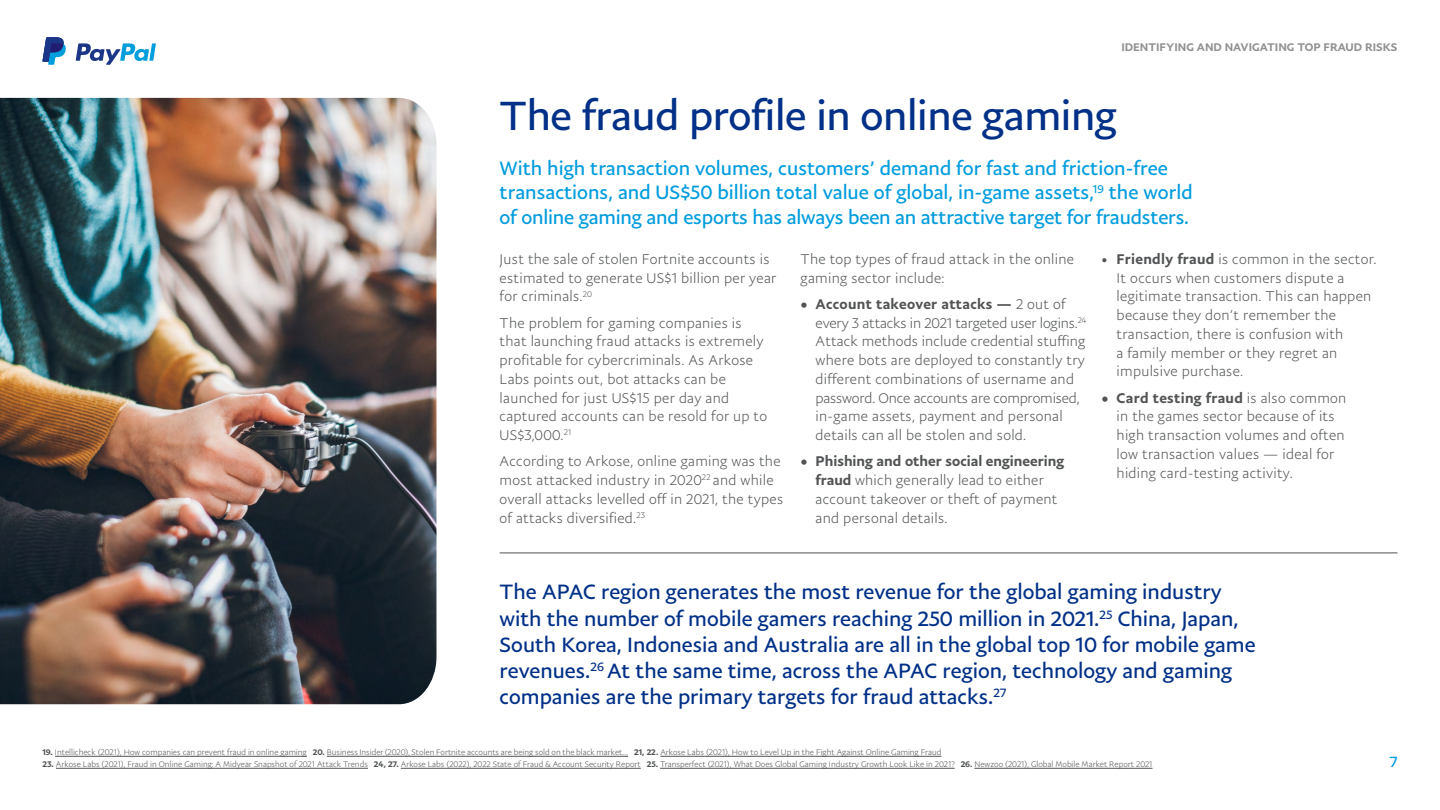
<style>
.page{position:relative;width:1440px;height:810px;background:#fff}
.page>*{position:absolute;margin:0;border:0;box-sizing:border-box;transform-origin:0 0}
.t1{font:41.25px "Pay Pal Sans Big";letter-spacing:-.01em;color:#003087}
.t2{font:21px/26.2px "Pay Pal Sans Big";color:#003087}
.t3{font:19.5px/24.8px "Pay Pal Sans Big";color:#009cde}
.t4{font:15px "Pay Pal Sans Big";color:#009cde}
.t5{font:300 14.25px/18.8px "Pay Pal Sans Big";letter-spacing:.02em;color:#515354}
.t6{font:500 11.25px "Pay Pal Sans Big";color:#909191}
.t7{font:300 8.25px "Pay Pal Sans Big";color:#515354}
.s1{font-weight:500}
</style>
<div class="page">
<svg style="left:76px;top:43px;width:80px;height:22px"></svg>
<svg style="left:43px;top:37px;width:23px;height:28px"></svg>
<img style="left:0;top:98px;width:436px;height:606px">
<hr style="left:500px;top:553px;width:897px;height:1px;background:#515354">
<hr style="left:55px;top:756px;width:252px;height:1px;background:#515354">
<hr style="left:327px;top:756px;width:301px;height:1px;background:#515354">
<hr style="left:660px;top:756px;width:281px;height:1px;background:#515354">
<hr style="left:56px;top:768px;width:312px;height:1px;background:#515354">
<hr style="left:401px;top:768px;width:240px;height:1px;background:#515354">
<hr style="left:660px;top:768px;width:295px;height:1px;background:#515354">
<hr style="left:974px;top:768px;width:179px;height:1px;background:#515354">
<p class="t6" style="left:1121px;top:40px;width:278px">IDENTIFYING AND NAVIGATING TOP FRAUD RISKS</p>
<h1 class="t1" style="left:500px;top:90px;width:619px">The fraud profile in online gaming</h1>
<p class="t3" style="left:500px;top:155px;width:695px">With high transaction volumes, customers’ demand for fast and friction-free transactions, and US$50 billion total value of global, in-game assets,<sup>19</sup> the world of online gaming and esports has always been an attractive target for fraudsters.</p>
<p class="t5" style="left:500px;top:249px;width:278px">Just the sale of stolen Fortnite accounts is estimated to generate US$1 billion per year for criminals.<sup>20</sup></p>
<p class="t5" style="left:500px;top:313px;width:269px">The problem for gaming companies is that launching fraud attacks is extremely profitable for cybercriminals. As Arkose Labs points out, bot attacks can be launched for just US$15 per day and captured accounts can be resold for up to US$3,000.<sup>21</sup></p>
<p class="t5" style="left:500px;top:452px;width:285px">According to Arkose, online gaming was the most attacked industry in 2020<sup>22</sup> and while overall attacks levelled off in 2021, the types of attacks diversified.<sup>23</sup></p>
<p class="t5" style="left:801px;top:249px;width:275px">The top types of fraud attack in the online gaming sector include:</p>
<p class="t5" style="left:816px;top:294px;width:273px;text-indent:-15px"><span class="s1">• Account takeover attacks —</span> 2 out of every 3 attacks in 2021 targeted user logins.<sup>24<br></sup>Attack methods include credential stuffing where bots are deployed to constantly try different combinations of username and password. Once accounts are compromised, in-game assets, payment and personal details can all be stolen and sold.</p>
<p class="t5" style="left:816px;top:452px;width:250px;text-indent:-15px"><span class="s1">• Phishing and other social engineering fraud</span> which generally lead to either account takeover or theft of payment and personal details.</p>
<p class="t5" style="left:1117px;top:249px;width:261px;text-indent:-15px">• <span class="s1">Friendly fraud</span> is common in the sector.<br>It occurs when customers dispute a legitimate transaction. This can happen because they don’t remember the transaction, there is confusion with<br>a family member or they regret an impulsive purchase.</p>
<p class="t5" style="left:1117px;top:388px;width:231px;text-indent:-15px"><span class="s1">• Card testing fraud</span> is also common in the games sector because of its high transaction volumes and often low transaction values — ideal for hiding card-testing activity.</p>
<p class="t2" style="left:500px;top:578px;width:758px">The APAC region generates the most revenue for the global gaming industry with the number of mobile gamers reaching 250 million in 2021.<sup>25</sup> China, Japan, South Korea, Indonesia and Australia are all in the global top 10 for mobile game revenues.<sup>26</sup> At the same time, across the APAC region, technology and gaming companies are the primary targets for fraud attacks.<sup>27</sup></p>
<p class="t7" style="left:43px;top:748px;width:900px"><span class="s1">19.</span> Intellicheck (2021), How companies can prevent fraud in online gaming <span class="s1">20.</span> Business Insider(2020), Stolen Fortnite accounts are being sold on the black market… <span class="s1">21, 22.</span> Arkose Labs (2021), How to Level Up in the Fight Against Online Gaming Fraud</p>
<p class="t7" style="left:43px;top:760px;width:1112px"><span class="s1">23.</span> Arkose Labs (2021), Fraud in Online Gaming: A Midyear Snapshot of 2021 Attack Trends <span class="s1">24, 27.</span> Arkose Labs (2022), 2022 State of Fraud &amp; Account Security Report <span class="s1">25.</span> Transperfect (2021), What Does Global Gaming Industry Growth Look Like in 2021? <span class="s1">26.</span> Newzoo (2021), Global Mobile Market Report 2021</p>
<p class="t4" style="left:1390px;top:753px;width:9px">7</p>
</div>
